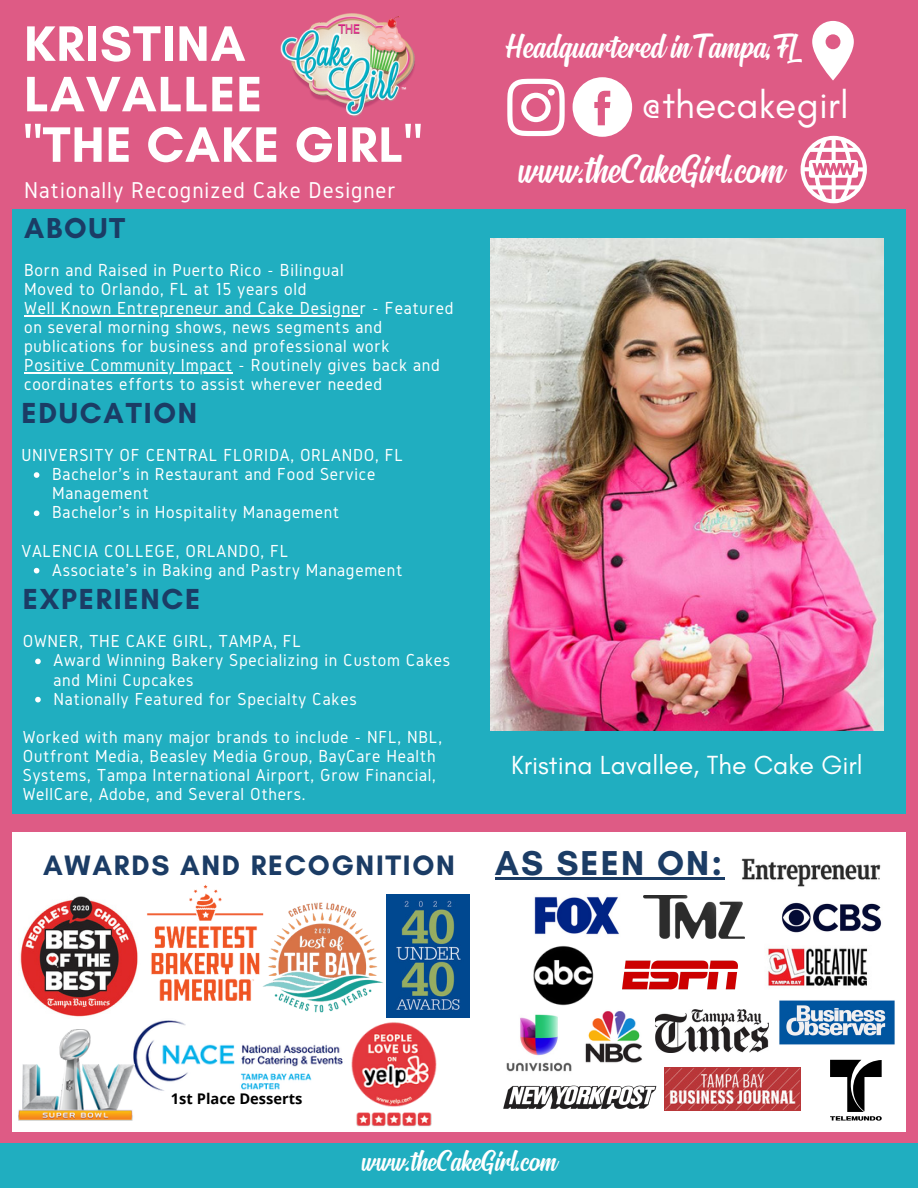
<style>
.page{position:relative;width:918px;height:1188px;background:#de5b85}
.page>*{position:absolute;margin:0;border:0;box-sizing:border-box;transform-origin:0 0}
.t1{font:700 50.7px/50.6px "Glacial Indifference";letter-spacing:.02em;color:#fff}
.t2{font:44.55px "Signatra DEMO";color:#fff}
.t3{font:39px "Glacial Indifference";color:#fff}
.t4{font:37.8px "Signatra DEMO";color:#fff}
.t5{font:32.7px "Signatra DEMO";color:#fff}
.t6{font:700 29.55px "Glacial Indifference";letter-spacing:.06em;color:#1b3c65}
.t7{font:700 29.4px "Glacial Indifference";letter-spacing:.06em;color:#1b3c65}
.t8{font:700 28.65px "Glacial Indifference";letter-spacing:.06em;color:#1b3c65}
.t9{font:26.7px "Glacial Indifference";color:#fff}
.t10{font:23.85px "Gidole";letter-spacing:.04em;color:#fff}
.t11{font:18.15px/19.2px "Gidole";letter-spacing:.04em;color:#fff}
.t12{font:700 14.7px "Open Sans";color:#000}
.s1{font-size:35.25px}
</style>
<div class="page">
<div style="left:12px;top:209px;width:893px;height:604px;background:#20aec0"></div>
<img style="left:280px;top:13px;width:135px;height:104px">
<div style="left:0;top:1143px;width:918px;height:45px;background:#20aec0"></div>
<img style="left:490px;top:239px;width:394px;height:491px">
<div style="left:12px;top:832px;width:893px;height:299px;background:#fff"></div>
<svg style="left:830px;top:1060px;width:52px;height:61px"></svg>
<img style="left:534px;top:896px;width:85px;height:39px">
<img style="left:135px;top:1020px;width:202px;height:71px">
<img style="left:20px;top:896px;width:120px;height:125px">
<img style="left:97px;top:885px;width:166px;height:135px">
<img style="left:263px;top:902px;width:120px;height:111px">
<img style="left:337px;top:1022px;width:115px;height:110px">
<img style="left:665px;top:1068px;width:136px;height:42px">
<img style="left:655px;top:1010px;width:114px;height:42px">
<img style="left:768px;top:948px;width:99px;height:38px">
<img style="left:19px;top:1029px;width:116px;height:92px">
<img style="left:623px;top:960px;width:114px;height:30px">
<img style="left:779px;top:1000px;width:116px;height:45px">
<img style="left:644px;top:896px;width:101px;height:42px">
<img style="left:506px;top:1014px;width:66px;height:58px">
<img style="left:585px;top:1011px;width:57px;height:52px">
<img style="left:533px;top:946px;width:69px;height:67px">
<img style="left:781px;top:902px;width:101px;height:31px">
<img style="left:741px;top:858px;width:140px;height:29px">
<img style="left:386px;top:894px;width:83px;height:124px">
<img style="left:503px;top:1085px;width:154px;height:25px">
<hr style="left:495px;top:877px;width:229px;height:3px;background:#1b3c65">
<svg style="left:507px;top:79px;width:58px;height:57px"></svg>
<div style="left:548px;top:89px;width:7px;height:7px;background:#fff;border-radius:50%"></div>
<svg style="left:573px;top:77px;width:59px;height:60px"></svg>
<svg style="left:812px;top:21px;width:42px;height:60px"></svg>
<svg style="left:801px;top:136px;width:66px;height:67px"></svg>
<svg style="left:35px;top:659px;width:6px;height:5px"></svg>
<svg style="left:35px;top:697px;width:6px;height:5px"></svg>
<svg style="left:34px;top:472px;width:5px;height:6px"></svg>
<svg style="left:34px;top:510px;width:5px;height:6px"></svg>
<svg style="left:34px;top:568px;width:5px;height:5px"></svg>
<hr style="left:24px;top:315px;width:336px;height:1px;background:#fff">
<hr style="left:24px;top:372px;width:209px;height:2px;background:#fff">
<h1 class="t1" style="left:24px;top:18px;width:399px">KRISTINA<br>LAVALLEE<br>"THE CAKE GIRL"</h1>
<h3 class="t10" style="left:24px;top:177px;width:373px">Nationally Recognized Cake Designer</h3>
<h3 class="t7" style="left:24px;top:210px;width:103px">ABOUT</h3>
<p class="t11" style="left:24px;top:260px;width:431px">Born and Raised in Puerto Rico - Bilingual<br>Moved to Orlando, FL at 15 years old<br>Well Known Entrepreneur and Cake Designer - Featured on several morning shows, news segments and publications for business and professional work Positive Community Impact - Routinely gives back and coordinates efforts to assist wherever needed</p>
<h3 class="t6" style="left:21px;top:395px;width:177px">EDUCATION</h3>
<p class="t11" style="left:21px;top:445px;width:383px">UNIVERSITY OF CENTRAL FLORIDA, ORLANDO, FL</p>
<p class="t11" style="left:52px;top:464px;width:325px">Bachelor's in Restaurant and Food Service<br>Management<br>Bachelor's in Hospitality Management</p>
<p class="t11" style="left:21px;top:541px;width:269px">VALENCIA COLLEGE, ORLANDO, FL</p>
<p class="t11" style="left:52px;top:560px;width:352px">Associate's in Baking and Pastry Management</p>
<h3 class="t6" style="left:23px;top:581px;width:179px">EXPERIENCE</h3>
<p class="t11" style="left:23px;top:631px;width:280px">OWNER, THE CAKE GIRL, TAMPA, FL</p>
<p class="t11" style="left:53px;top:651px;width:398px">Award Winning Bakery Specializing in Custom Cakes and Mini Cupcakes<br>Nationally Featured for Specialty Cakes</p>
<p class="t11" style="left:23px;top:727px;width:421px">Worked with many major brands to include - NFL, NBL, Outfront Media, Beasley Media Group, BayCare Health Systems, Tampa International Airport, Grow Financial, WellCare, Adobe, and Several Others.</p>
<h3 class="t4" style="left:507px;top:29px;width:295px">Headquartered in Tampa, FL</h3>
<h3 class="t3" style="left:641px;top:81px;width:209px">@thecakegirl</h3>
<h2 class="t2" style="left:518px;top:149px;width:267px">www.theCakeGirl.com</h2>
<h3 class="t9" style="left:511px;top:749px;width:353px">Kristina Lavallee, The Cake Girl</h3>
<h3 class="t8" style="left:43px;top:848px;width:681px">AWARDS AND RECOGNITION <span class="s1">AS SEEN ON:</span></h3>
<p class="t12" style="left:171px;top:1088px;width:133px">1st Place Desserts</p>
<h3 class="t5" style="left:361px;top:1146px;width:197px">www.theCakeGirl.com</h3>
</div>
